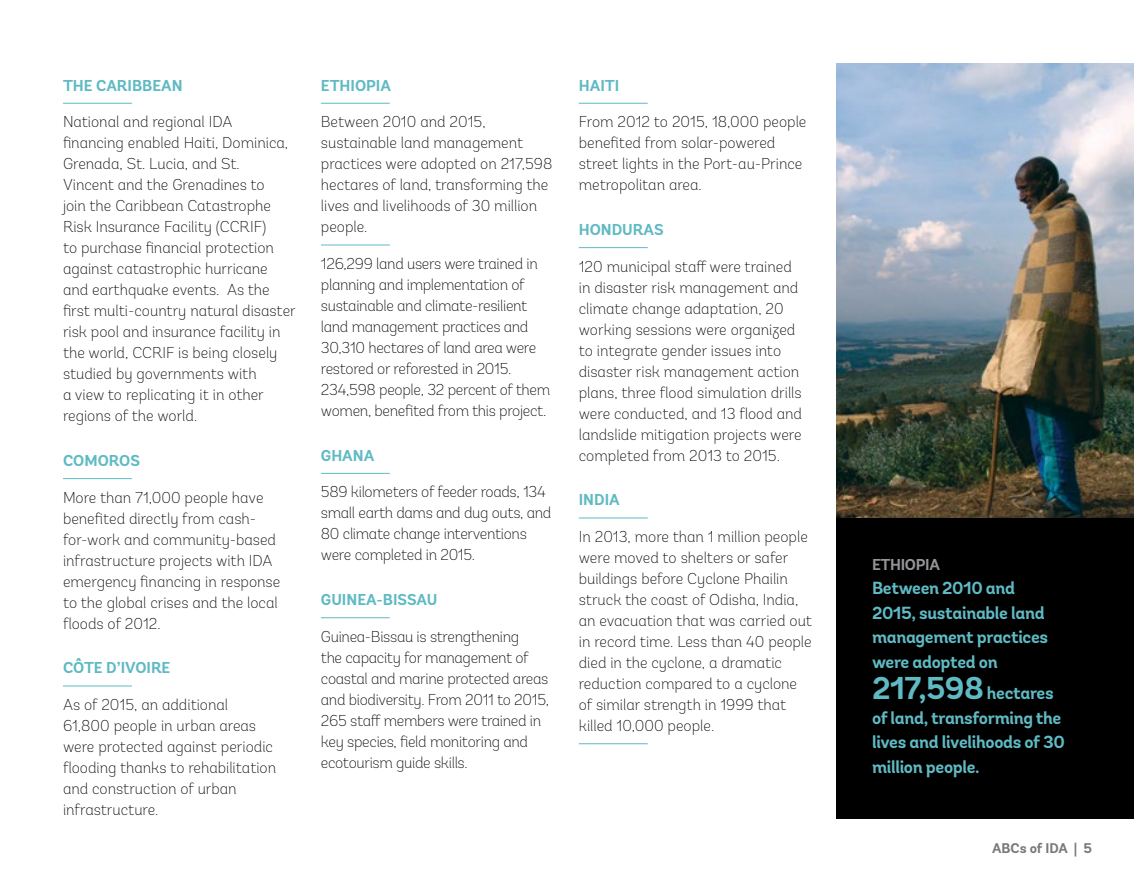
<style>
.page{position:relative;width:1134px;height:882px;background:#fff}
.page>*{position:absolute;margin:0;border:0;box-sizing:border-box;transform-origin:0 0}
.t1{font:700 17.5px/24.5px "Andes";letter-spacing:-.02em;color:#5fbac3}
.t2{font:200 15.75px/21px "Andes";color:#000}
.t3{font:200 15.75px/21px "Andes";letter-spacing:-.02em;color:#000}
.t4{font:700 15.75px "Andes";color:#5fbac3}
.t5{font:700 15.75px "Andes";letter-spacing:-.02em;color:#939598}
.t6{font:700 14px "Andes";color:#77787b}
.s1{font-size:31.5px}
</style>
<div class="page">
<hr style="left:63px;top:103px;width:69px;height:1px;background:#5fbac3">
<hr style="left:63px;top:478px;width:69px;height:1px;background:#5fbac3">
<hr style="left:63px;top:686px;width:69px;height:1px;background:#5fbac3">
<hr style="left:321px;top:103px;width:69px;height:1px;background:#5fbac3">
<hr style="left:321px;top:245px;width:69px;height:1px;background:#5fbac3">
<hr style="left:321px;top:473px;width:69px;height:1px;background:#5fbac3">
<hr style="left:321px;top:617px;width:69px;height:1px;background:#5fbac3">
<hr style="left:579px;top:103px;width:69px;height:1px;background:#5fbac3">
<hr style="left:579px;top:247px;width:69px;height:1px;background:#5fbac3">
<hr style="left:579px;top:518px;width:69px;height:1px;background:#5fbac3">
<hr style="left:579px;top:743px;width:69px;height:1px;background:#5fbac3">
<div style="left:837px;top:497px;width:297px;height:322px;background:#000"></div>
<img style="left:837px;top:63px;width:297px;height:455px">
<p class="t4" style="left:63px;top:75px;width:121px">THE CARIBBEAN</p>
<p class="t2" style="left:63px;top:111px;width:234px">National and regional IDA financing enabled Haiti, Dominica,<br>Grenada, St. Lucia, and St.<br>Vincent and the Grenadines to<br>join the Caribbean Catastrophe<br>Risk Insurance Facility (CCRIF)<br>to purchase financial protection against catastrophic hurricane and earthquake events. As the first multi-country natural disaster risk pool and insurance facility in the world, CCRIF is being closely studied by governments with<br>a view to replicating it in other regions of the world.</p>
<p class="t4" style="left:63px;top:451px;width:79px">COMOROS</p>
<p class="t2" style="left:63px;top:487px;width:219px">More than 71,000 people have benefited directly from cash&shy;for-work and community-based infrastructure projects with IDA emergency financing in response to the global crises and the local floods of 2012.</p>
<p class="t4" style="left:63px;top:658px;width:109px">CÔTE D’IVOIRE</p>
<p class="t2" style="left:63px;top:694px;width:215px">As of 2015, an additional<br>61,800 people in urban areas were protected against periodic flooding thanks to rehabilitation and construction of urban infrastructure.</p>
<p class="t4" style="left:321px;top:75px;width:72px">ETHIOPIA</p>
<p class="t2" style="left:321px;top:111px;width:233px">Between 2010 and 2015, sustainable land management practices were adopted on 217,598 hectares of land, transforming the lives and livelihoods of 30 million people.</p>
<p class="t3" style="left:321px;top:253px;width:231px">126,299 land users were trained in planning and implementation of sustainable and climate-resilient land management practices and 30,310 hectares of land area were restored or reforested in 2015.<br>234,598 people, 32 percent of them women, benefited from this project.</p>
<p class="t4" style="left:321px;top:445px;width:55px">GHANA</p>
<p class="t3" style="left:321px;top:481px;width:232px">589 kilometers of feeder roads, 134 small earth dams and dug outs, and<br>80 climate change interventions were completed in 2015.</p>
<p class="t4" style="left:321px;top:590px;width:118px">GUINEA-BISSAU</p>
<p class="t3" style="left:321px;top:626px;width:230px">Guinea-Bissau is strengthening<br>the capacity for management of coastal and marine protected areas and biodiversity. From 2011 to 2015,<br>265 staff members were trained in key species, field monitoring and ecotourism guide skills.</p>
<p class="t4" style="left:579px;top:75px;width:42px">HAITI</p>
<p class="t2" style="left:579px;top:111px;width:229px">From 2012 to 2015, 18,000 people benefited from solar-powered street lights in the Port-au-Prince metropolitan area.</p>
<p class="t4" style="left:579px;top:220px;width:86px">HONDURAS</p>
<p class="t2" style="left:579px;top:256px;width:225px">120 municipal staff were trained in disaster risk management and climate change adaptation, 20 working sessions were organized to integrate gender issues into disaster risk management action plans, three flood simulation drills were conducted, and 13 flood and landslide mitigation projects were completed from 2013 to 2015.</p>
<p class="t4" style="left:579px;top:490px;width:43px">INDIA</p>
<p class="t2" style="left:579px;top:526px;width:235px">In 2013, more than 1 million people were moved to shelters or safer buildings before Cyclone Phailin struck the coast of Odisha, India, an evacuation that was carried out in record time. Less than 40 people died in the cyclone, a dramatic reduction compared to a cyclone of similar strength in 1999 that killed 10,000 people.</p>
<p class="t5" style="left:872px;top:555px;width:69px">ETHIOPIA</p>
<p class="t1" style="left:872px;top:577px;width:178px">Between 2010 and<br>2015, sustainable land management practices were adopted on</p>
<p class="t1" style="left:872px;top:682px;width:194px"><span class="s1">217,598</span> hectares of land, transforming the lives and livelihoods of 30 million people.</p>
<p class="t6" style="left:992px;top:840px;width:101px">ABCs of IDA | 5</p>
</div>
